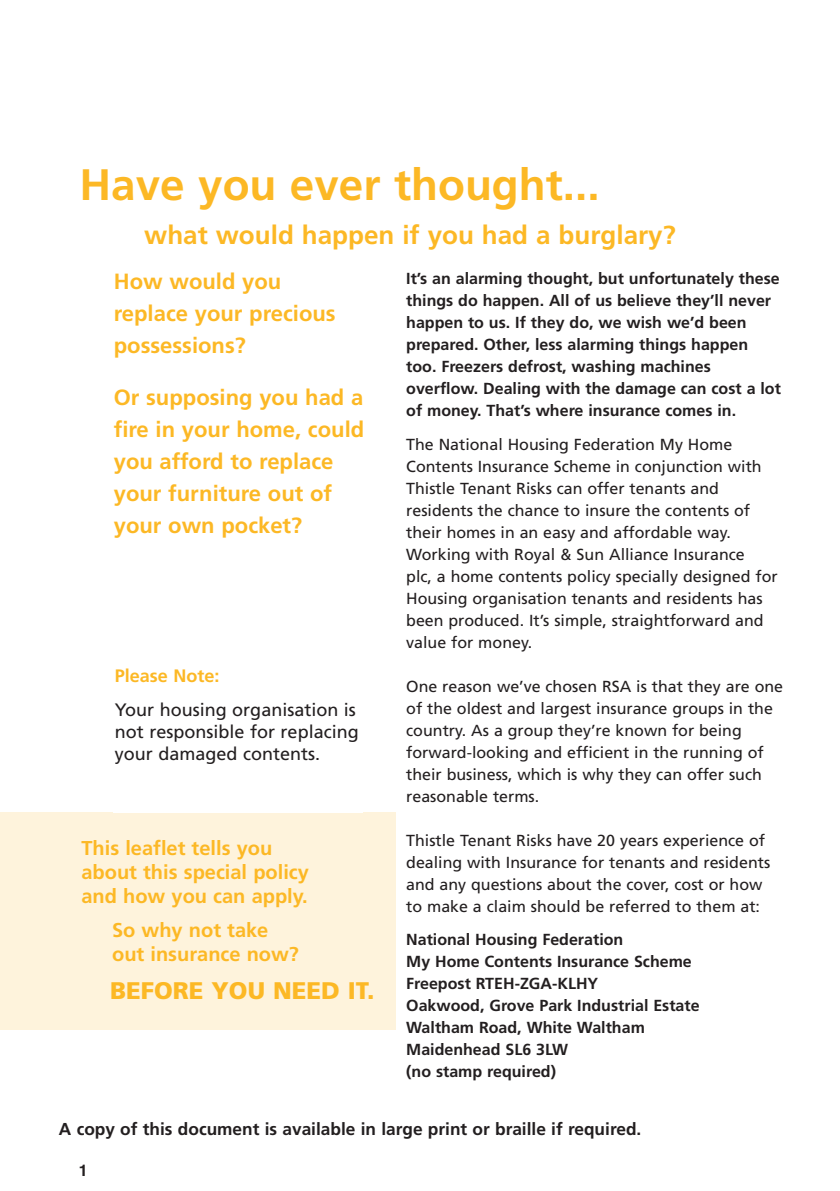
<style>
.page{position:relative;width:840px;height:1191px;background:#fff}
.page>*{position:absolute;margin:0;border:0;box-sizing:border-box;transform-origin:0 0}
.t1{font:700 44px "Frutiger";color:#fcb825}
.t2{font:700 26px "Frutiger";color:#fcb825}
.t3{font:900 24px "Frutiger";color:#fcb825}
.t4{font:700 22px/32px "Frutiger";color:#fcb825}
.t5{font:700 20px/24px "Frutiger";color:#fcb825}
.t6{font:18px/22px "Frutiger";color:#231f20}
.t7{font:700 18px "Frutiger";color:#fcb825}
.t8{font:700 17.2px "Frutiger";color:#231f20}
.t9{font:16px/22px "Frutiger";color:#231f20}
.t10{font:700 16px/22px "Frutiger";color:#231f20}
.t11{font:700 16px "Helvetica";color:#231f20}
</style>
<div class="page">
<div style="left:0;top:812px;width:395px;height:218px;background:#fef3dc"></div>
<div style="left:113px;top:667px;width:249px;height:146px;background:#fff"></div>
<h1 class="t1" style="left:79px;top:167px;width:521px">Have you ever thought...</h1>
<h2 class="t2" style="left:144px;top:224px;width:532px">what would happen if you had a burglary?</h2>
<h3 class="t4" style="left:114px;top:267px;width:223px">How would you replace your precious possessions?</h3>
<h3 class="t4" style="left:114px;top:383px;width:252px">Or supposing you had a fire in your home, could you afford to replace your furniture out of your own pocket?</h3>
<p class="t7" style="left:115px;top:669px;width:106px">Please Note:</p>
<p class="t6" style="left:115px;top:700px;width:245px">Your housing organisation is not responsible for replacing your damaged contents.</p>
<p class="t5" style="left:81px;top:837px;width:229px">This leaflet tells you about this special policy and how you can apply.</p>
<p class="t5" style="left:112px;top:919px;width:188px">So why not take out insurance now?</p>
<h3 class="t3" style="left:110px;top:981px;width:266px">BEFORE YOU NEED IT.</h3>
<p class="t10" style="left:406px;top:269px;width:376px">It’s an alarming thought, but unfortunately these things do happen. All of us believe they’ll never happen to us. If they do, we wish we’d been prepared. Other, less alarming things happen too. Freezers defrost, washing machines overflow. Dealing with the damage can cost a lot of money. That’s where insurance comes in.</p>
<p class="t9" style="left:406px;top:434px;width:373px">The National Housing Federation My Home Contents Insurance Scheme in conjunction with Thistle Tenant Risks can offer tenants and residents the chance to insure the contents of their homes in an easy and affordable way.<br>Working with Royal &amp; Sun Alliance Insurance<br>plc, a home contents policy specially designed for Housing organisation tenants and residents has been produced. It’s simple, straightforward and value for money.</p>
<p class="t9" style="left:406px;top:676px;width:378px">One reason we’ve chosen RSA is that they are one of the oldest and largest insurance groups in the country. As a group they’re known for being forward-looking and efficient in the running of their business, which is why they can offer such reasonable terms.</p>
<p class="t9" style="left:406px;top:830px;width:365px">Thistle Tenant Risks have 20 years experience of dealing with Insurance for tenants and residents and any questions about the cover, cost or how to make a claim should be referred to them at:</p>
<p class="t10" style="left:406px;top:929px;width:295px">National Housing Federation<br>My Home Contents Insurance Scheme<br>Freepost RTEH-ZGA-KLHY<br>Oakwood, Grove Park Industrial Estate<br>Waltham Road, White Waltham<br>Maidenhead SL6 3LW<br>(no stamp required)</p>
<p class="t8" style="left:59px;top:1122px;width:583px">A copy of this document is available in large print or braille if required.</p>
<p class="t11" style="left:79px;top:1160px;width:10px">1</p>
</div>
